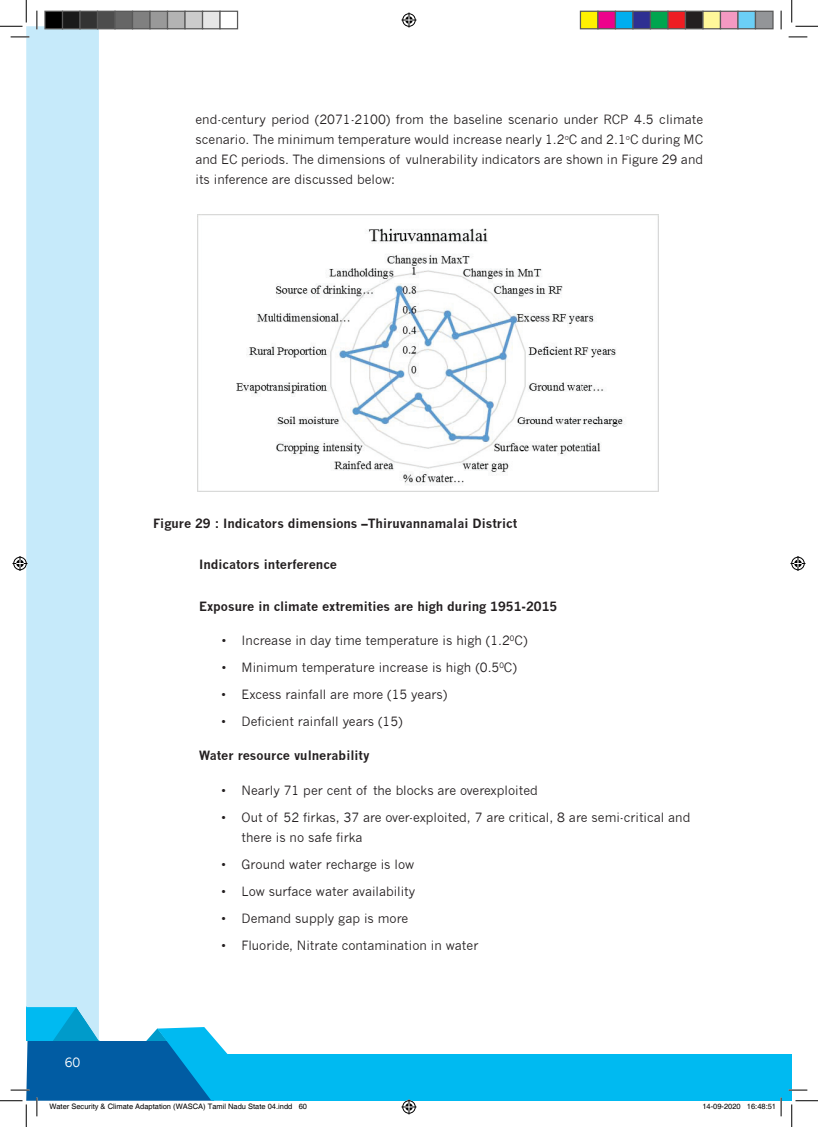
<style>
.page{position:relative;width:818px;height:1127px;background:#fff}
.page>*{position:absolute;margin:0;border:0;box-sizing:border-box;transform-origin:0 0}
.t1{font:12.5px/20px "News Gothic";color:#231f20;text-align:justify}
.t2{font:700 12.5px "News Gothic";color:#231f20}
.t3{font:12.5px "News Gothic";color:#fff}
.t4{font:7.5px "Helvetica";color:#000}
</style>
<div class="page">
<div style="left:224px;top:1054px;width:557px;height:46px;background:#00baf1"></div>
<div style="left:781px;top:1054px;width:11px;height:46px;background:#00baf1"></div>
<img style="left:198px;top:214px;width:460px;height:277px">
<div style="left:26px;top:26px;width:73px;height:980px;background:#c6eafa"></div>
<svg style="left:11px;top:36px;width:18px;height:2px"></svg>
<svg style="left:788px;top:36px;width:19px;height:2px"></svg>
<svg style="left:788px;top:1089px;width:19px;height:1px"></svg>
<svg style="left:36px;top:11px;width:2px;height:18px"></svg>
<svg style="left:780px;top:11px;width:2px;height:18px"></svg>
<svg style="left:0;top:0;width:27px;height:27px"></svg>
<svg style="left:791px;top:0;width:27px;height:27px"></svg>
<svg style="left:791px;top:1100px;width:27px;height:26px"></svg>
<svg style="left:401px;top:13px;width:15px;height:15px"></svg>
<svg style="left:401px;top:1099px;width:15px;height:15px"></svg>
<svg style="left:13px;top:556px;width:15px;height:15px"></svg>
<svg style="left:790px;top:556px;width:15px;height:15px"></svg>
<div style="left:45px;top:11px;width:18px;height:18px;background:#000"></div>
<div style="left:44px;top:11px;width:19px;height:18px;border:1px solid #595959"></div>
<div style="left:63px;top:11px;width:17px;height:18px;background:#1a1a1a"></div>
<div style="left:62px;top:11px;width:19px;height:18px;border:1px solid #595959"></div>
<div style="left:80px;top:11px;width:18px;height:18px;background:#333"></div>
<div style="left:79px;top:11px;width:19px;height:18px;border:1px solid #595959"></div>
<div style="left:98px;top:11px;width:17px;height:18px;background:#4d4d4d"></div>
<div style="left:97px;top:11px;width:19px;height:18px;border:1px solid #595959"></div>
<div style="left:115px;top:11px;width:18px;height:18px;background:#666"></div>
<div style="left:114px;top:11px;width:19px;height:18px;border:1px solid #595959"></div>
<div style="left:133px;top:11px;width:17px;height:18px;background:#808080"></div>
<div style="left:132px;top:11px;width:19px;height:18px;border:1px solid #595959"></div>
<div style="left:150px;top:11px;width:18px;height:18px;background:#999"></div>
<div style="left:149px;top:11px;width:19px;height:18px;border:1px solid #595959"></div>
<div style="left:168px;top:11px;width:17px;height:18px;background:#b3b3b3"></div>
<div style="left:167px;top:11px;width:19px;height:18px;border:1px solid #595959"></div>
<div style="left:185px;top:11px;width:18px;height:18px;background:#ccc"></div>
<div style="left:184px;top:11px;width:19px;height:18px;border:1px solid #595959"></div>
<div style="left:203px;top:11px;width:17px;height:18px;background:#e6e6e6"></div>
<div style="left:202px;top:11px;width:19px;height:18px;border:1px solid #595959"></div>
<div style="left:219px;top:11px;width:19px;height:18px;border:1px solid #595959"></div>
<div style="left:580px;top:11px;width:18px;height:18px;background:#fff101"></div>
<div style="left:580px;top:11px;width:18px;height:18px;border:1px solid #595959"></div>
<div style="left:598px;top:11px;width:17px;height:18px;background:#ed028c"></div>
<div style="left:597px;top:11px;width:19px;height:18px;border:1px solid #595959"></div>
<div style="left:615px;top:11px;width:18px;height:18px;background:#00aeef"></div>
<div style="left:615px;top:11px;width:18px;height:18px;border:1px solid #595959"></div>
<div style="left:633px;top:11px;width:17px;height:18px;background:#2e3092"></div>
<div style="left:632px;top:11px;width:19px;height:18px;border:1px solid #595959"></div>
<div style="left:650px;top:11px;width:18px;height:18px;background:#00a54f"></div>
<div style="left:650px;top:11px;width:18px;height:18px;border:1px solid #595959"></div>
<div style="left:668px;top:11px;width:17px;height:18px;background:#ee1d23"></div>
<div style="left:667px;top:11px;width:19px;height:18px;border:1px solid #595959"></div>
<div style="left:685px;top:11px;width:18px;height:18px;background:#231f20"></div>
<div style="left:685px;top:11px;width:18px;height:18px;border:1px solid #595959"></div>
<div style="left:703px;top:11px;width:17px;height:18px;background:#fff79a"></div>
<div style="left:702px;top:11px;width:19px;height:18px;border:1px solid #595959"></div>
<div style="left:720px;top:11px;width:18px;height:18px;background:#f499c2"></div>
<div style="left:720px;top:11px;width:18px;height:18px;border:1px solid #595959"></div>
<div style="left:738px;top:11px;width:17px;height:18px;background:#6bcff6"></div>
<div style="left:737px;top:11px;width:19px;height:18px;border:1px solid #595959"></div>
<div style="left:755px;top:11px;width:18px;height:18px;background:#939598"></div>
<div style="left:755px;top:11px;width:18px;height:18px;border:1px solid #595959"></div>
<svg style="left:0;top:1006px;width:292px;height:120px"></svg>
<svg style="left:747px;top:1097px;width:35px;height:18px"></svg>
<p class="t1" style="left:195px;top:110px;width:509px">end-century period (2071-2100) from the baseline scenario under RCP 4.5 climate scenario. The minimum temperature would increase nearly 1.2<sup>o</sup>C and 2.1<sup>o</sup>C during MC and EC periods. The dimensions of vulnerability indicators are shown in Figure 29 and its inference are discussed below:</p>
<p class="t3" style="left:65px;top:1054px;width:17px">60</p>
<p class="t2" style="left:153px;top:516px;width:366px">Figure 29 : Indicators dimensions –Thiruvannamalai District</p>
<p class="t2" style="left:199px;top:557px;width:140px">Indicators interference</p>
<p class="t2" style="left:199px;top:598px;width:360px">Exposure in climate extremities are high during 1951-2015</p>
<p class="t1" style="left:222px;top:630px;width:307px">• Increase in day time temperature is high (1.2<sup>0</sup>C)</p>
<p class="t1" style="left:222px;top:657px;width:297px">• Minimum temperature increase is high (0.5<sup>0</sup>C)</p>
<p class="t1" style="left:222px;top:684px;width:227px">• Excess rainfall are more (15 years)</p>
<p class="t1" style="left:222px;top:711px;width:183px">• Deficient rainfall years (15)</p>
<p class="t2" style="left:199px;top:748px;width:172px">Water resource vulnerability</p>
<p class="t1" style="left:222px;top:780px;width:318px">• Nearly 71 per cent of the blocks are overexploited</p>
<p class="t1" style="left:242px;top:807px;width:450px;text-indent:-20px">• Out of 52 firkas, 37 are over-exploited, 7 are critical, 8 are semi-critical and there is no safe firka</p>
<p class="t1" style="left:222px;top:854px;width:194px">• Ground water recharge is low</p>
<p class="t1" style="left:222px;top:881px;width:195px">• Low surface water availability</p>
<p class="t1" style="left:222px;top:908px;width:188px">• Demand supply gap is more</p>
<p class="t1" style="left:222px;top:935px;width:258px">• Fluoride, Nitrate contamination in water</p>
<p class="t4" style="left:49px;top:1101px;width:259px">Water Security &amp; Climate Adaptation (WASCA) Tamil Nadu State 04.indd 60</p>
<p class="t4" style="left:702px;top:1101px;width:75px">14-09-2020 16:48:51</p>
</div>
